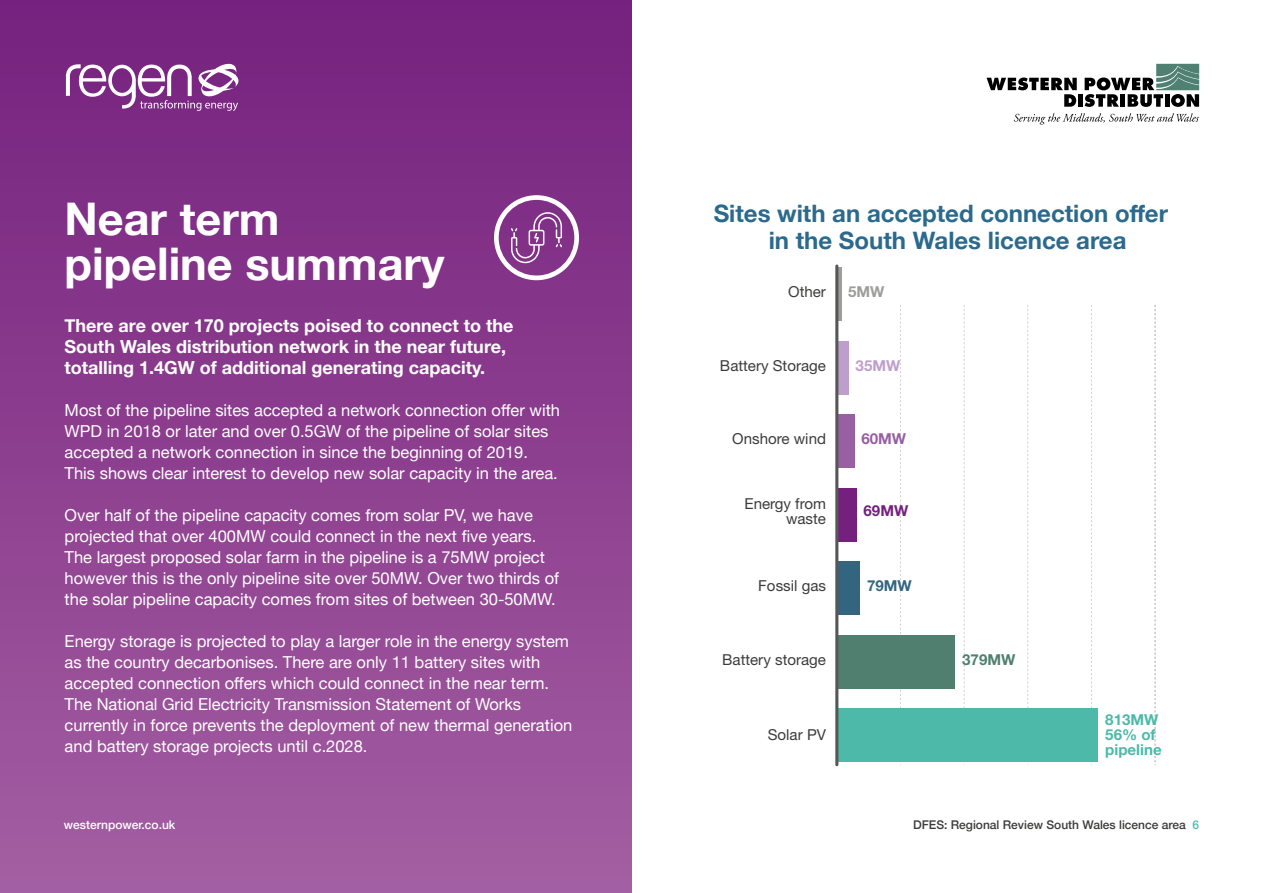
<style>
.page{position:relative;width:1263px;height:893px;background:#fff}
.page>*{position:absolute;margin:0;border:0;box-sizing:border-box;transform-origin:0 0}
.t1{font:700 45px/45px "Helvetica Neue";color:#fff}
.t2{font:700 24px/27px "Helvetica Neue";color:#2b6a8d;text-align:center}
.t3{font:700 18px/21px "Helvetica Neue";color:#fff}
.t4{font:16.5px/21px "Helvetica Neue";color:#fff}
.t5{font:15.15px/15.1px "Helvetica Neue";color:#3c3c3b;text-align:right}
.t6{font:700 15.15px/15.1px "Helvetica Neue";color:#4db9a8}
.t7{font:700 15.15px "Helvetica Neue";color:#507f70}
.t8{font:700 15.15px "Helvetica Neue";color:#be9fcb}
.t9{font:700 15.15px "Helvetica Neue";color:#985fa3}
.t10{font:700 15.15px "Helvetica Neue";color:#75207f}
.t11{font:700 15.15px "Helvetica Neue";color:#346580}
.t12{font:700 15.15px "Helvetica Neue";color:#9d9d9c}
.t13{font:500 12px "Helvetica Neue";color:#3c3c3b}
.t14{font:500 12px "Helvetica Neue";color:#fff}
.s1{color:#53bbaf}
</style>
<div class="page">
<svg style="left:986px;top:78px;width:91px;height:29px"></svg>
<div style="left:1078px;top:94px;width:5px;height:13px;background:#000"></div>
<svg style="left:1085px;top:64px;width:114px;height:43px"></svg>
<svg style="left:1014px;top:113px;width:185px;height:12px"></svg>
<div style="left:0;top:0;width:631px;height:893px;background:linear-gradient(to bottom,#75207e,#a45ea1)"></div>
<svg style="left:66px;top:61px;width:173px;height:50px"></svg>
<svg style="left:494px;top:195px;width:85px;height:85px"></svg>
<svg style="left:900px;top:305px;width:1px;height:460px"></svg>
<svg style="left:964px;top:305px;width:1px;height:460px"></svg>
<svg style="left:1091px;top:305px;width:1px;height:460px"></svg>
<svg style="left:1027px;top:305px;width:1px;height:460px"></svg>
<svg style="left:1155px;top:305px;width:1px;height:460px"></svg>
<svg style="left:838px;top:268px;width:3px;height:53px"></svg>
<div style="left:837px;top:341px;width:11px;height:54px;background:#be9fcb"></div>
<div style="left:837px;top:415px;width:17px;height:53px;background:#985fa3"></div>
<div style="left:837px;top:488px;width:19px;height:54px;background:#75207f"></div>
<div style="left:837px;top:561px;width:23px;height:54px;background:#346580"></div>
<div style="left:837px;top:635px;width:118px;height:54px;background:#507f70"></div>
<div style="left:837px;top:708px;width:261px;height:54px;background:#4db9a8"></div>
<hr style="left:835px;top:266px;width:3px;height:499px;background:#575756">
<h1 class="t1" style="left:65px;top:198px;width:381px">Near term pipeline summary</h1>
<p class="t3" style="left:65px;top:315px;width:450px">There are over 170 projects poised to connect to the<br>South Wales distribution network in the near future, totalling 1.4GW of additional generating capacity.</p>
<p class="t4" style="left:65px;top:400px;width:497px">Most of the pipeline sites accepted a network connection offer with WPD in 2018 or later and over 0.5GW of the pipeline of solar sites accepted a network connection in since the beginning of 2019.<br>This shows clear interest to develop new solar capacity in the area.</p>
<p class="t4" style="left:65px;top:505px;width:496px">Over half of the pipeline capacity comes from solar PV, we have projected that over 400MW could connect in the next five years.<br>The largest proposed solar farm in the pipeline is a 75MW project however this is the only pipeline site over 50MW. Over two thirds of the solar pipeline capacity comes from sites of between 30-50MW.</p>
<p class="t4" style="left:65px;top:631px;width:509px">Energy storage is projected to play a larger role in the energy system as the country decarbonises. There are only 11 battery sites with accepted connection offers which could connect in the near term.<br>The National Grid Electricity Transmission Statement of Works currently in force prevents the deployment of new thermal generation and battery storage projects until c.2028.</p>
<p class="t14" style="left:64px;top:815px;width:113px">westernpower.co.uk</p>
<h2 class="t2" style="left:714px;top:201px;width:456px">Sites with an accepted connection offer in the South Wales licence area</h2>
<p class="t5" style="left:788px;top:285px;width:39px">Other</p>
<p class="t12" style="left:848px;top:280px;width:38px">5MW</p>
<p class="t5" style="left:720px;top:359px;width:108px">Battery Storage</p>
<p class="t8" style="left:856px;top:353px;width:46px">35MW</p>
<p class="t5" style="left:732px;top:432px;width:95px">Onshore wind</p>
<p class="t9" style="left:861px;top:427px;width:46px">60MW</p>
<p class="t5" style="left:744px;top:496px;width:83px">Energy from waste</p>
<p class="t10" style="left:863px;top:499px;width:46px">69MW</p>
<p class="t5" style="left:758px;top:579px;width:69px">Fossil gas</p>
<p class="t11" style="left:867px;top:574px;width:46px">79MW</p>
<p class="t5" style="left:722px;top:652px;width:105px">Battery storage</p>
<p class="t7" style="left:962px;top:647px;width:55px">379MW</p>
<p class="t5" style="left:768px;top:728px;width:60px">Solar PV</p>
<p class="t6" style="left:1105px;top:712px;width:58px">813MW<br>56% of pipeline</p>
<p class="t13" style="left:913px;top:815px;width:288px">DFES: Regional Review South Wales licence area <span class="s1">6</span></p>
</div>
